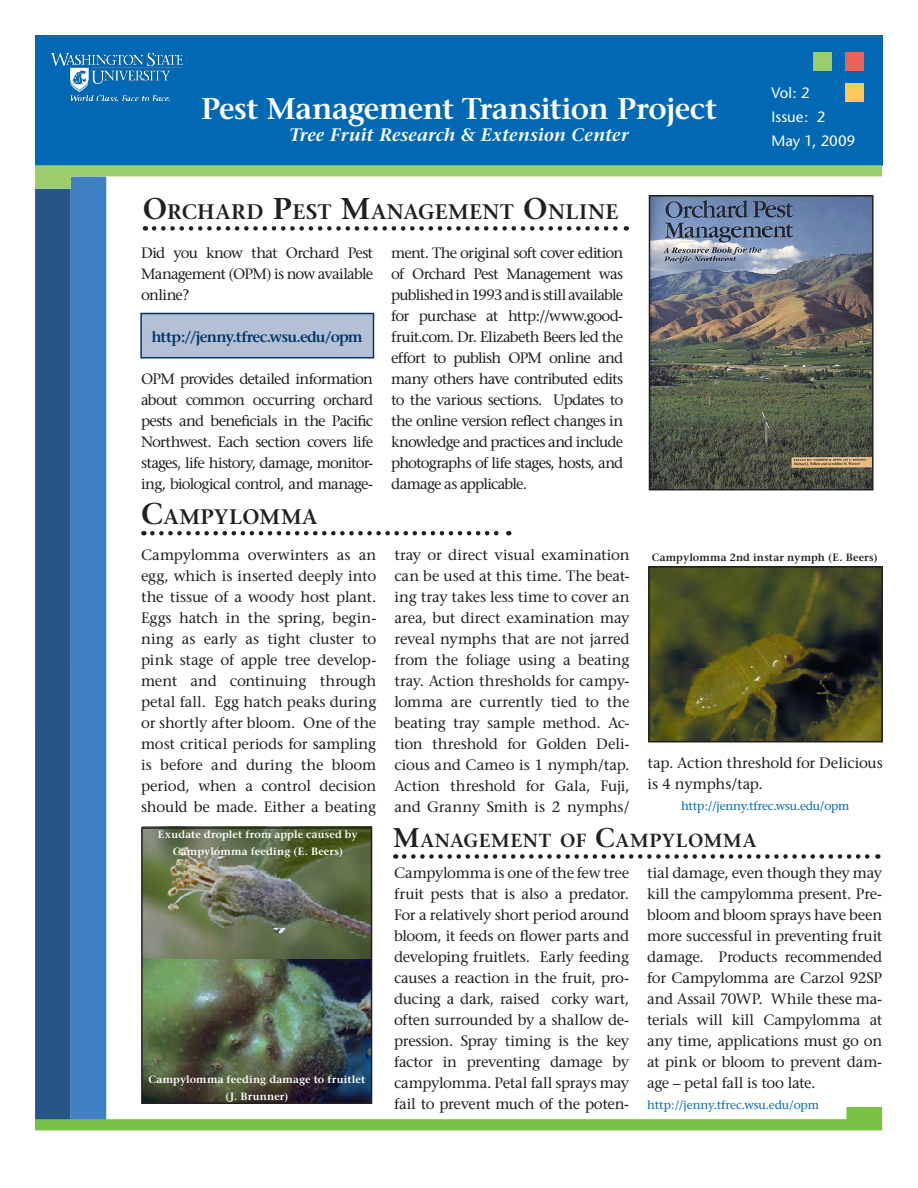
<style>
.page{position:relative;width:918px;height:1188px;background:#fff}
.page>*{position:absolute;margin:0;border:0;box-sizing:border-box;transform-origin:0 0}
.t1{font:600 30px "Stone Serif";letter-spacing:-.02em;color:#fff}
.Headline{font:600 21px "Stone Serif";letter-spacing:.025em;color:#231f20}
.Headline-2{font:600 18.9px "Stone Serif";letter-spacing:.025em;color:#231f20}
.t2{font:italic 600 18px "Stone Serif";color:#fff}
.Body{font:15px/21px "Stone Serif";letter-spacing:-.03em;color:#231f20;text-align:justify}
.Body-2{font:600 15px "Stone Serif";letter-spacing:-.045em;color:#003667}
.Masthead{font:15px "Stone Sans";letter-spacing:.005em;color:#fff}
.Body-3{font:12px "Stone Serif";letter-spacing:-.015em;color:#0168b3}
.t3{font:600 10.5px/16.5px "Stone Serif";letter-spacing:.015em;color:#fff;text-align:center}
.t4{font:600 10.5px "Stone Serif";letter-spacing:.015em;color:#231f20}
.s1{font-size:30px}
.s2{font-size:27px}
</style>
<div class="page">
<div style="left:35px;top:35px;width:848px;height:130px;background:#0168b3"></div>
<div style="left:35px;top:189px;width:36px;height:940px;background:#265685"></div>
<div style="left:71px;top:177px;width:35px;height:952px;background:#407fc1"></div>
<svg style="left:35px;top:165px;width:847px;height:24px"></svg>
<div style="left:845px;top:52px;width:18px;height:18px;background:#ea6259"></div>
<div style="left:845px;top:84px;width:18px;height:18px;background:#fec85a"></div>
<div style="left:813px;top:52px;width:19px;height:18px;background:#9acd6e"></div>
<img style="left:52px;top:54px;width:130px;height:46px">
<svg style="left:35px;top:1107px;width:847px;height:23px"></svg>
<div style="left:140px;top:313px;width:234px;height:45px;background:#b3c0d6;border:2px solid #003667"></div>
<img style="left:651px;top:569px;width:229px;height:171px">
<div style="left:648px;top:566px;width:235px;height:177px;border:2px solid #231f20"></div>
<svg style="left:154px;top:226px;width:473px;height:5px"></svg>
<svg style="left:152px;top:531px;width:357px;height:4px"></svg>
<svg style="left:404px;top:854px;width:474px;height:5px"></svg>
<img style="left:652px;top:198px;width:219px;height:289px">
<div style="left:649px;top:195px;width:225px;height:295px;border:2px solid #231f20"></div>
<img style="left:142px;top:826px;width:230px;height:275px">
<div style="left:141px;top:827px;width:231px;height:277px;border:2px solid #231f20"></div>
<p class="t1" style="left:201px;top:91px;width:517px">Pest Management Transition Project</p>
<p class="t2" style="left:289px;top:124px;width:341px">Tree Fruit Research &amp; Extension Center</p>
<p class="Headline" style="left:143px;top:200px;width:477px"><span class="s1">O</span>RCHARD <span class="s1">P</span>EST <span class="s1">M</span>ANAGEMENT <span class="s1">O</span>NLINE</p>
<p class="Body" style="left:141px;top:242px;width:234px">Did you know that Orchard Pest Management (OPM) is now available online?</p>
<p class="Body-2" style="left:151px;top:328px;width:213px">http://jenny.tfrec.wsu.edu/opm</p>
<p class="Body" style="left:141px;top:368px;width:234px">OPM provides detailed information about common occurring orchard pests and beneficials in the Pacific Northwest. Each section covers life stages, life history, damage, monitor&shy;ing, biological control, and manage-</p>
<p class="Headline" style="left:141px;top:504px;width:122px"><span class="s1">C</span>AMPYLOMM</p>
<p class="Headline" style="left:302px;top:504px;width:17px">A</p>
<p class="Body" style="left:391px;top:242px;width:234px">ment. The original soft cover edition of Orchard Pest Management was published in 1993 and is still available for purchase at http://www.good&shy;fruit.com. Dr. Elizabeth Beers led the effort to publish OPM online and many others have contributed edits to the various sections. Updates to the online version reflect changes in knowledge and practices and include photographs of life stages, hosts, and damage as applicable.</p>
<p class="Masthead" style="left:771px;top:84px;width:40px">Vol: 2</p>
<p class="Masthead" style="left:771px;top:108px;width:56px">Issue: 2</p>
<p class="Masthead" style="left:771px;top:132px;width:86px">May 1, 2009</p>
<p class="Body" style="left:141px;top:545px;width:237px">Campylomma overwinters as an egg, which is inserted deeply into the tissue of a woody host plant.<br>Eggs hatch in the spring, begin&shy;ning as early as tight cluster to pink stage of apple tree develop&shy;ment and continuing through petal fall. Egg hatch peaks during or shortly after bloom. One of the most critical periods for sampling is before and during the bloom period, when a control decision should be made. Either a beating</p>
<p class="Body" style="left:394px;top:545px;width:237px">tray or direct visual examination can be used at this time. The beat&shy;ing tray takes less time to cover an area, but direct examination may reveal nymphs that are not jarred from the foliage using a beating tray. Action thresholds for campy&shy;lomma are currently tied to the beating tray sample method. Ac&shy;tion threshold for Golden Deli&shy;cious and Cameo is 1 nymph/tap.<br>Action threshold for Gala, Fuji, and Granny Smith is 2 nymphs/</p>
<p class="t4" style="left:652px;top:551px;width:227px">Campylomma 2nd instar nymph (E. Beers)</p>
<p class="Body" style="left:648px;top:752px;width:237px">tap. Action threshold for Delicious is 4 nymphs/tap.</p>
<p class="Body-3" style="left:681px;top:799px;width:170px">http://jenny.tfrec.wsu.edu/opm</p>
<p class="t3" style="left:158px;top:826px;width:201px">Exudate droplet from apple caused by<br>Campylomma feeding (E. Beers)</p>
<p class="t3" style="left:149px;top:1071px;width:218px">Campylomma feeding damage to fruitlet (J. Brunner)</p>
<p class="Headline-2" style="left:393px;top:830px;width:314px"><span class="s2">M</span>ANAGEMENT OF <span class="s2">C</span>AMPYLOMM</p>
<p class="Headline-2" style="left:743px;top:830px;width:15px">A</p>
<p class="Body" style="left:394px;top:862px;width:237px">Campylomma is one of the few tree fruit pests that is also a predator.<br>For a relatively short period around bloom, it feeds on flower parts and developing fruitlets. Early feeding causes a reaction in the fruit, pro&shy;ducing a dark, raised corky wart, often surrounded by a shallow de&shy;pression. Spray timing is the key factor in preventing damage by campylomma. Petal fall sprays may fail to prevent much of the poten-</p>
<p class="Body" style="left:647px;top:862px;width:237px">tial damage, even though they may kill the campylomma present. Pre&shy;bloom and bloom sprays have been more successful in preventing fruit damage. Products recommended for Campylomma are Carzol 92SP and Assail 70WP. While these ma&shy;terials will kill Campylomma at any time, applications must go on at pink or bloom to prevent dam&shy;age – petal fall is too late.</p>
<p class="Body-3" style="left:647px;top:1097px;width:173px">http://jenny.tfrec.wsu.edu/opm</p>
</div>
